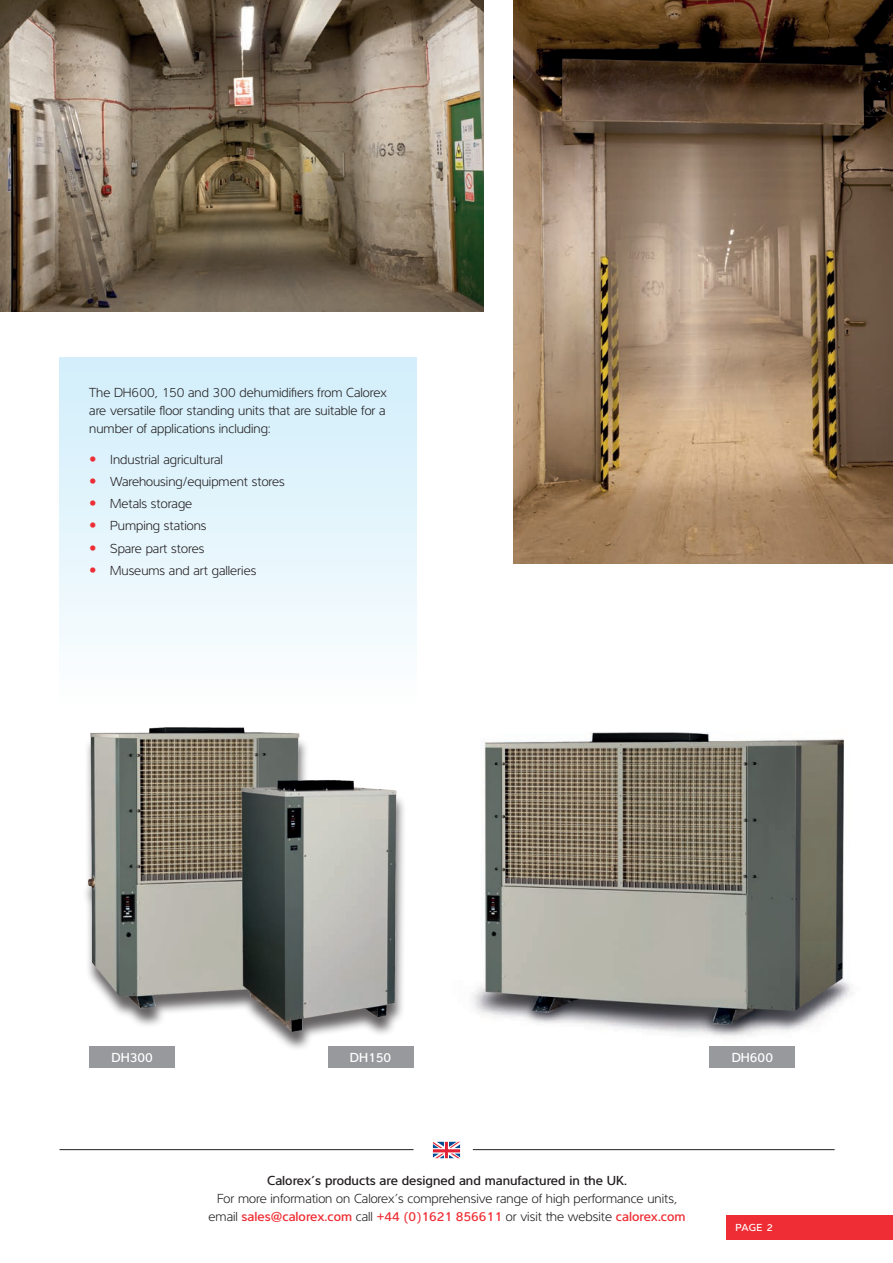
<style>
.page{position:relative;width:893px;height:1263px;background:#fff}
.page>*{position:absolute;margin:0;border:0;box-sizing:border-box;transform-origin:0 0}
.t1{font:300 13.5px/22.2px "Interval Pro";color:#231f20;text-align:center}
.t2{font:500 13.5px "Interval Pro";color:#231f20}
.t3{font:500 13.5px "Interval Pro";color:#fff}
.t4{font:500 10.5px "Interval Pro";color:#fff}
.s1{font-weight:500;color:#ee2d34}
</style>
<div class="page">
<div style="left:60px;top:358px;width:357px;height:348px;background:linear-gradient(to bottom,#d0eefb,#fcfefe)"></div>
<svg style="left:433px;top:1142px;width:27px;height:16px"></svg>
<hr style="left:60px;top:1149px;width:353px;height:1px;background:#231f20">
<hr style="left:473px;top:1149px;width:362px;height:1px;background:#231f20">
<div style="left:726px;top:1215px;width:167px;height:24px;background:#ee2d34"></div>
<img style="left:472px;top:732px;width:380px;height:336px">
<div style="left:82px;top:730px;width:325px;height:322px;background:#231f20;opacity:.7"></div>
<img style="left:82px;top:727px;width:325px;height:312px">
<img style="left:513px;top:0;width:380px;height:563px">
<img style="left:0;top:0;width:483px;height:312px">
<div style="left:89px;top:1046px;width:86px;height:21px;background:#97999c"></div>
<div style="left:328px;top:1046px;width:85px;height:21px;background:#97999c"></div>
<div style="left:709px;top:1046px;width:86px;height:21px;background:#97999c"></div>
<svg style="left:90px;top:456px;width:6px;height:5px"></svg>
<svg style="left:90px;top:478px;width:6px;height:5px"></svg>
<svg style="left:90px;top:500px;width:6px;height:6px"></svg>
<svg style="left:90px;top:523px;width:6px;height:5px"></svg>
<svg style="left:90px;top:545px;width:6px;height:5px"></svg>
<svg style="left:90px;top:567px;width:6px;height:5px"></svg>
<p class="t1" style="left:89px;top:382px;width:299px;line-height:18px;text-align:justify">The DH600, 150 and 300 dehumidifiers from Calorex are versatile floor standing units that are suitable for a number of applications including:</p>
<p class="t1" style="left:110px;top:447px;width:176px;text-align:left">Industrial agricultural<br>Warehousing/equipment stores<br>Metals storage<br>Pumping stations<br>Spare part stores<br>Museums and art galleries</p>
<p class="t3" style="left:112px;top:1047px;width:43px">DH300</p>
<p class="t3" style="left:350px;top:1047px;width:43px">DH150</p>
<p class="t3" style="left:732px;top:1047px;width:43px">DH600</p>
<p class="t2" style="left:267px;top:1169px;width:361px">Calorex’s products are designed and manufactured in the UK.</p>
<p class="t1" style="left:209px;top:1188px;width:478px;line-height:18px">For more information on Calorex’s comprehensive range of high performance units, email <span class="s1">sales@calorex.com</span> call <span class="s1">+44 (0)1621 856611</span> or visit the website <span class="s1">calorex.com</span></p>
<p class="t4" style="left:736px;top:1219px;width:39px">PAGE 2</p>
</div>
